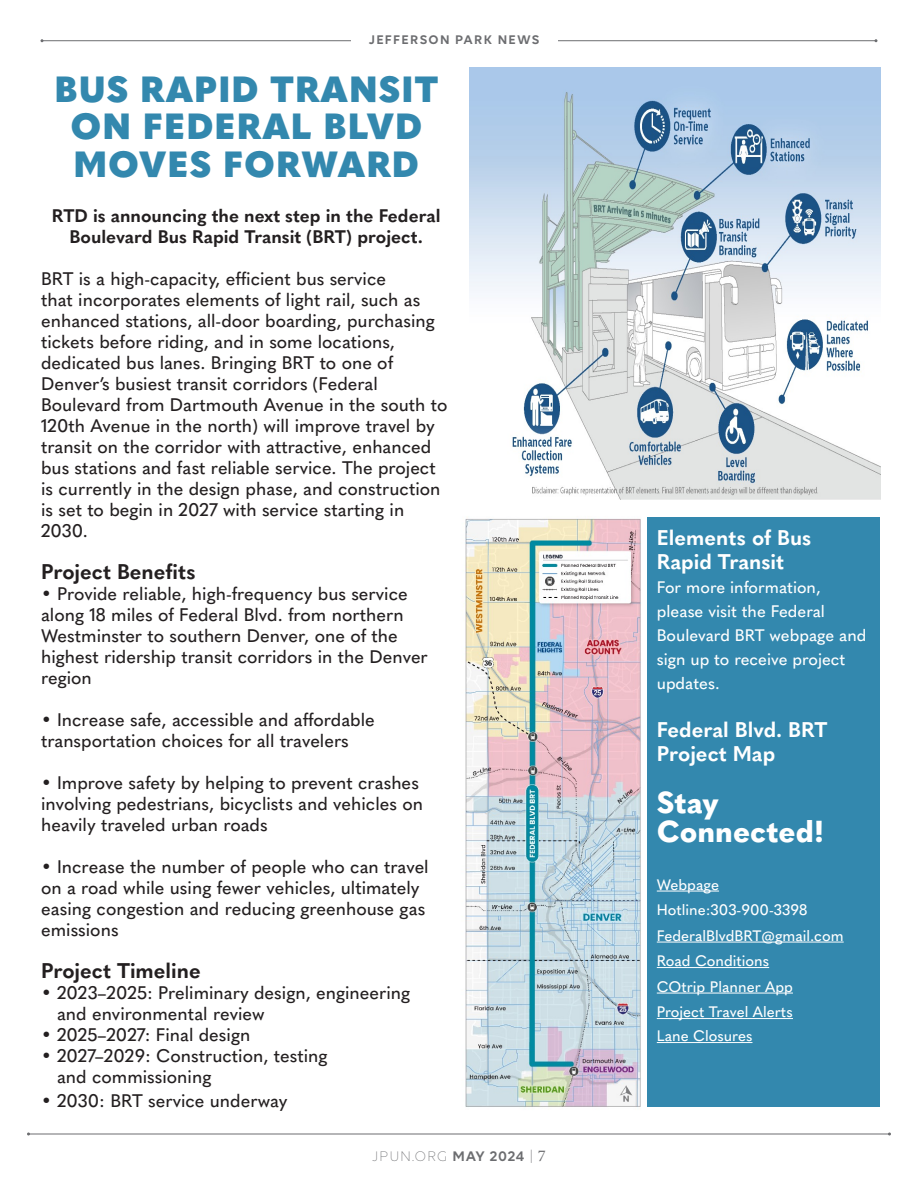
<style>
.page{position:relative;width:918px;height:1188px;background:#fff}
.page>*{position:absolute;margin:0;border:0;box-sizing:border-box;transform-origin:0 0}
.t1{font:900 36px/37.5px "Quasimoda";letter-spacing:.03em;color:#3388ae}
.t2{font:800 30px "Quasimoda";color:#fff}
.t3{font:700 21px "Quasimoda";color:#fff}
.t4{font:700 21px "Quasimoda";color:#231f20}
.t5{font:500 18px/21px "Quasimoda";color:#231f20}
.t6{font:700 18px/21px "Quasimoda";color:#231f20;text-align:center}
.t7{font:500 16.5px/24px "Quasimoda";color:#fff}
.t8{font:500 15px "Quasimoda";color:#fff}
.t9{font:300 15px "Volte";letter-spacing:.05em;color:#6c6d70}
.section_header{font:600 13.5px "Volte";letter-spacing:.1em;color:#6c6d70}
.s1{font-weight:600}
.s2{font-family:"Minion Pro";font-weight:400;font-size:16.5px}
</style>
<div class="page">
<hr style="left:28px;top:1134px;width:862px;height:1px;background:#6c6d70">
<hr style="left:42px;top:40px;width:834px;height:1px;background:#6c6d70">
<div style="left:351px;top:27px;width:206px;height:27px;background:#fff"></div>
<img style="left:470px;top:68px;width:410px;height:432px">
<div style="left:644px;top:517px;width:236px;height:590px;background:#3388ae"></div>
<hr style="left:657px;top:891px;width:62px;height:1px;background:#fff">
<hr style="left:657px;top:942px;width:187px;height:1px;background:#fff">
<hr style="left:657px;top:967px;width:112px;height:1px;background:#fff">
<hr style="left:657px;top:993px;width:136px;height:1px;background:#fff">
<hr style="left:657px;top:1018px;width:136px;height:1px;background:#fff">
<hr style="left:657px;top:1042px;width:95px;height:1px;background:#fff">
<img style="left:465px;top:517px;width:181px;height:590px">
<p class="section_header" style="left:369px;top:32px;width:172px">JEFFERSON PARK NEWS</p>
<p class="t1" style="left:54px;top:68px;width:385px">BUS RAPID TRANSIT</p>
<p class="t1" style="left:70px;top:105px;width:353px">ON FEDERAL BLVD<br>MOVES FORWARD</p>
<p class="t6" style="left:52px;top:203px;width:390px">RTD is announcing the next step in the Federal<br>Boulevard Bus Rapid Transit (BRT) project.</p>
<p class="t5" style="left:41px;top:266px;width:408px">BRT is a high-capacity, efficient bus service<br>that incorporates elements of light rail, such as enhanced stations, all-door boarding, purchasing tickets before riding, and in some locations, dedicated bus lanes. Bringing BRT to one of Denver’s busiest transit corridors (Federal Boulevard from Dartmouth Avenue in the south to 120th Avenue in the north) will improve travel by transit on the corridor with attractive, enhanced bus stations and fast reliable service. The project is currently in the design phase, and construction is set to begin in 2027 with service starting in 2030.</p>
<p class="t4" style="left:41px;top:555px;width:156px">Project Benefits</p>
<p class="t5" style="left:41px;top:581px;width:388px">• Provide reliable, high-frequency bus service along 18 miles of Federal Blvd. from northern Westminster to southern Denver, one of the highest ridership transit corridors in the Denver region</p>
<p class="t5" style="left:41px;top:707px;width:335px">• Increase safe, accessible and affordable transportation choices for all travelers</p>
<p class="t5" style="left:41px;top:770px;width:384px">• Improve safety by helping to prevent crashes involving pedestrians, bicyclists and vehicles on heavily traveled urban roads</p>
<p class="t5" style="left:41px;top:854px;width:389px">• Increase the number of people who can travel on a road while using fewer vehicles, ultimately easing congestion and reducing greenhouse gas emissions</p>
<p class="t4" style="left:41px;top:954px;width:161px">Project Timeline</p>
<p class="t5" style="left:41px;top:980px;width:371px">• 2023–2025: Preliminary design, engineering</p>
<p class="t5" style="left:57px;top:1001px;width:209px">and environmental review</p>
<p class="t5" style="left:41px;top:1022px;width:211px">• 2025–2027: Final design</p>
<p class="t5" style="left:41px;top:1043px;width:288px">• 2027–2029: Construction, testing</p>
<p class="t5" style="left:57px;top:1064px;width:156px">and commissioning</p>
<p class="t5" style="left:41px;top:1088px;width:248px">• 2030: BRT service underway</p>
<p class="t9" style="left:372px;top:1148px;width:175px">JPUN.ORG <span class="s1">MAY 2024</span> | <span class="s2">7</span></p>
<p class="t3" style="left:657px;top:521px;width:156px">Elements of Bus</p>
<p class="t3" style="left:657px;top:545px;width:129px">Rapid Transit</p>
<p class="t7" style="left:657px;top:574px;width:211px">For more information, please visit the Federal<br>Boulevard BRT webpage and sign up to receive project updates.</p>
<p class="t3" style="left:657px;top:713px;width:172px">Federal Blvd. BRT</p>
<p class="t3" style="left:657px;top:737px;width:120px">Project Map</p>
<p class="t2" style="left:657px;top:779px;width:64px">Stay</p>
<p class="t2" style="left:657px;top:807px;width:169px">Connected!</p>
<p class="t8" style="left:657px;top:873px;width:64px">Webpage</p>
<p class="t8" style="left:657px;top:898px;width:152px">Hotline:303-900-3398</p>
<p class="t8" style="left:657px;top:924px;width:188px">FederalBlvdBRT@gmail.com</p>
<p class="t8" style="left:657px;top:949px;width:114px">Road Conditions</p>
<p class="t8" style="left:657px;top:975px;width:138px">COtrip Planner App</p>
<p class="t8" style="left:657px;top:1000px;width:138px">Project Travel Alerts</p>
<p class="t8" style="left:657px;top:1024px;width:97px">Lane Closures</p>
</div>
